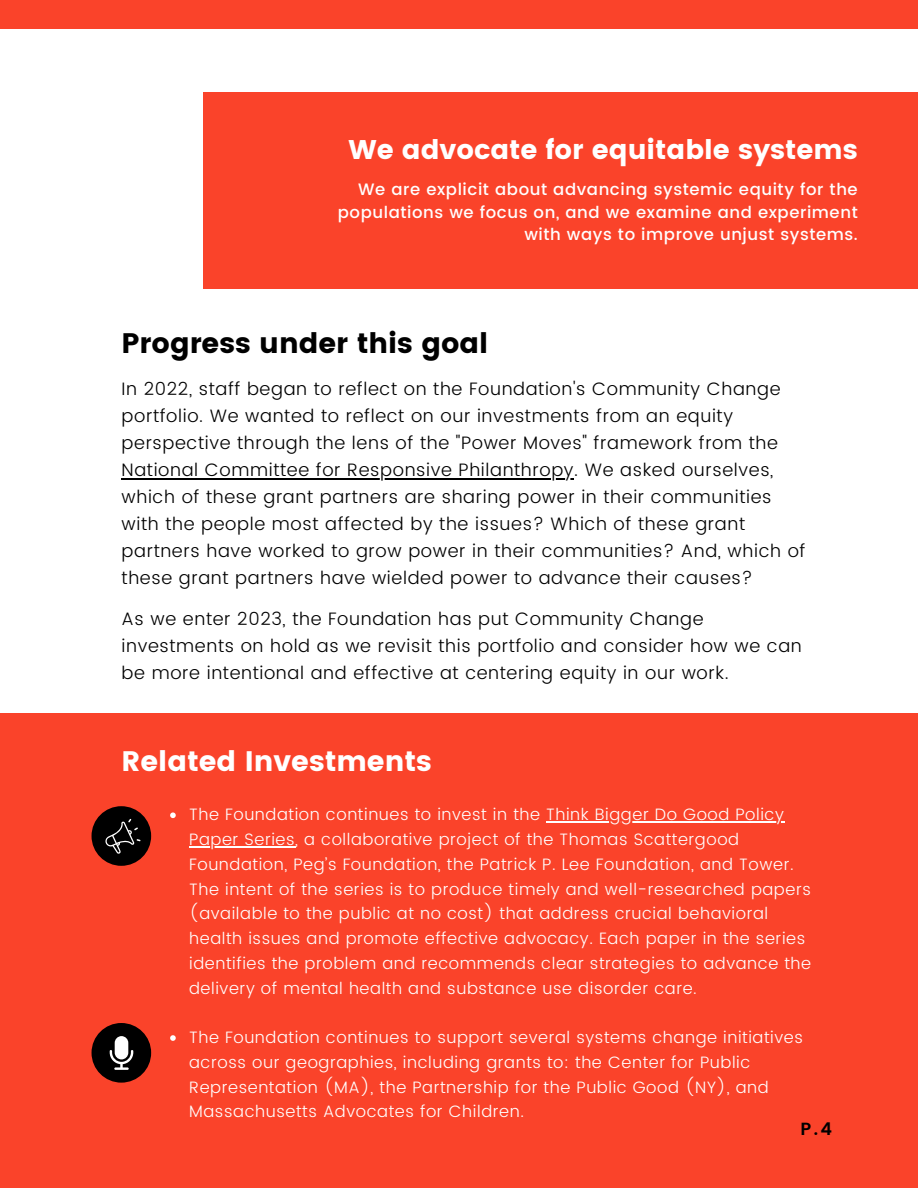
<style>
.page{position:relative;width:918px;height:1188px;background:#fff}
.page>*{position:absolute;margin:0;border:0;box-sizing:border-box;transform-origin:0 0}
.t1{font:28.2px "Poppins";color:#000}
.t2{font:28.2px "Poppins";color:#fff}
.t3{font:27px "Poppins";color:#fff}
.t4{font:300 18px/27px "Poppins";letter-spacing:.035em;color:#000}
.t5{font:600 17.55px "Poppins";color:#000}
.t6{font:300 16.5px/24.8px "Poppins";letter-spacing:.035em;color:#fff}
.t7{font:500 16.5px/22.5px "Poppins";letter-spacing:.035em;color:#fff;text-align:right}
</style>
<div class="page">
<div style="left:204px;top:92px;width:714px;height:197px;background:#fa432a"></div>
<div style="left:0;top:0;width:918px;height:29px;background:#fa432a"></div>
<div style="left:0;top:714px;width:918px;height:474px;background:#fa432a"></div>
<hr style="left:122px;top:478px;width:452px;height:1px;background:#000">
<svg style="left:170px;top:812px;width:6px;height:6px"></svg>
<hr style="left:546px;top:821px;width:189px;height:2px;background:#fff">
<hr style="left:735px;top:821px;width:49px;height:2px;background:#fff">
<hr style="left:189px;top:846px;width:106px;height:1px;background:#fff">
<svg style="left:170px;top:1035px;width:6px;height:6px"></svg>
<div style="left:92px;top:806px;width:59px;height:60px;background:#000;border-radius:50%"></div>
<div style="left:92px;top:1023px;width:59px;height:60px;background:#000;border-radius:50%"></div>
<svg style="left:105px;top:819px;width:36px;height:35px"></svg>
<svg style="left:110px;top:1036px;width:23px;height:34px"></svg>
<h2 class="t3" style="left:349px;top:133px;width:511px">We advocate for equitable systems</h2>
<p class="t7" style="left:338px;top:178px;width:521px">We are explicit about advancing systemic equity for the populations we focus on, and we examine and experiment with ways to improve unjust systems.</p>
<h1 class="t1" style="left:122px;top:327px;width:368px">Progress under this goal</h1>
<p class="t4" style="left:122px;top:376px;width:685px">In 2022, staff began to reflect on the Foundation's Community Change portfolio. We wanted to reflect on our investments from an equity perspective through the lens of the "Power Moves" framework from the National Committee for Responsive Philanthropy. We asked ourselves, which of these grant partners are sharing power in their communities with the people most affected by the issues? Which of these grant partners have worked to grow power in their communities? And, which of these grant partners have wielded power to advance their causes?</p>
<p class="t4" style="left:122px;top:605px;width:682px">As we enter 2023, the Foundation has put Community Change investments on hold as we revisit this portfolio and consider how we can be more intentional and effective at centering equity in our work.</p>
<h1 class="t2" style="left:122px;top:745px;width:312px">Related Investments</h1>
<p class="t6" style="left:189px;top:802px;width:624px">The Foundation continues to invest in the Think Bigger Do Good Policy Paper Series, a collaborative project of the Thomas Scattergood Foundation, Peg’s Foundation, the Patrick P. Lee Foundation, and Tower.<br>The intent of the series is to produce timely and well-researched papers (available to the public at no cost) that address crucial behavioral health issues and promote effective advocacy. Each paper in the series identifies the problem and recommends clear strategies to advance the delivery of mental health and substance use disorder care.</p>
<p class="t6" style="left:189px;top:1025px;width:615px">The Foundation continues to support several systems change initiatives across our geographies, including grants to: the Center for Public Representation (MA), the Partnership for the Public Good (NY), and Massachusetts Advocates for Children.</p>
<p class="t5" style="left:800px;top:1119px;width:33px">P.4</p>
</div>
